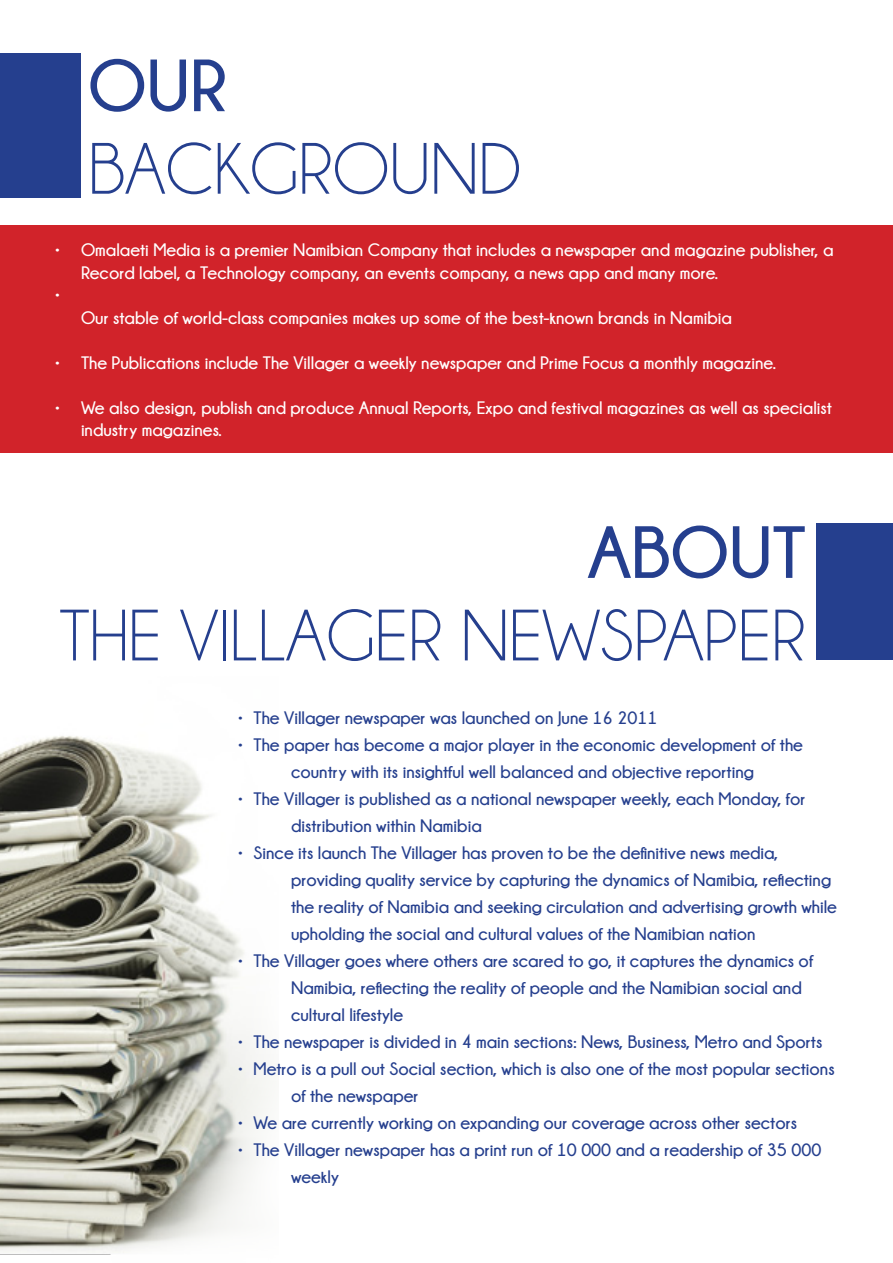
<style>
.page{position:relative;width:893px;height:1263px;background:#fff}
.page>*{position:absolute;margin:0;border:0;box-sizing:border-box;transform-origin:0 0}
.t1{font:73.5px/82.5px "Champagne&Limousines";color:#253f8e}
.t2{font:700 73.5px "Champagne&Limousines";color:#253f8e}
.t3{font:700 18px/27px "Champagne&Limousines";color:#253f8e}
.t4{font:700 18px/22.5px "Champagne&Limousines";color:#fff}
.s1{font-weight:700}
</style>
<div class="page">
<img style="left:0;top:736px;width:270px;height:519px">
<div style="left:0;top:53px;width:81px;height:145px;background:#253f8e"></div>
<div style="left:0;top:225px;width:893px;height:228px;background:#d1232a"></div>
<div style="left:816px;top:523px;width:77px;height:136px;background:#253f8e"></div>
<p class="t1" style="left:88px;top:46px;width:434px"><span class="s1">OUR<br></span>BACKGROUND</p>
<p class="t4" style="left:81px;top:238px;width:754px;text-indent:-27px">• Omalaeti Media is a premier Namibian Company that includes a newspaper and magazine publisher, a<br>Record label, a Technology company, an events company, a news app and many more.</p>
<p class="t4" style="left:54px;top:283px;width:8px">•</p>
<p class="t4" style="left:81px;top:306px;width:652px">Our stable of world-class companies makes up some of the best-known brands in Namibia</p>
<p class="t4" style="left:54px;top:351px;width:723px">• The Publications include The Villager a weekly newspaper and Prime Focus a monthly magazine.</p>
<p class="t4" style="left:81px;top:396px;width:752px;text-indent:-27px">• We also design, publish and produce Annual Reports, Expo and festival magazines as well as specialist industry magazines.</p>
<p class="t2" style="left:588px;top:512px;width:220px">ABOUT</p>
<p class="t1" style="left:59px;top:595px;width:748px">THE VILLAGER NEWSPAPER</p>
<p class="t3" style="left:237px;top:704px;width:422px">• The Villager newspaper was launched on June 16 2011</p>
<p class="t3" style="left:237px;top:731px;width:567px;text-align:center">• The paper has become a major player in the economic development of the country with its insightful well balanced and objective reporting</p>
<p class="t3" style="left:291px;top:785px;width:516px;text-indent:-54px">• The Villager is published as a national newspaper weekly, each Monday, for distribution within Namibia</p>
<p class="t3" style="left:291px;top:839px;width:547px;text-indent:-54px">• Since its launch The Villager has proven to be the definitive news media, providing quality service by capturing the dynamics of Namibia, reflecting the reality of Namibia and seeking circulation and advertising growth while upholding the social and cultural values of the Namibian nation</p>
<p class="t3" style="left:291px;top:947px;width:524px;text-indent:-54px">• The Villager goes where others are scared to go, it captures the dynamics of<br>Namibia, reflecting the reality of people and the Namibian social and cultural lifestyle</p>
<p class="t3" style="left:237px;top:1028px;width:587px">• The newspaper is divided in 4 main sections: News, Business, Metro and Sports</p>
<p class="t3" style="left:291px;top:1055px;width:545px;text-indent:-54px">• Metro is a pull out Social section, which is also one of the most popular sections of the newspaper</p>
<p class="t3" style="left:237px;top:1109px;width:562px">• We are currently working on expanding our coverage across other sectors</p>
<p class="t3" style="left:291px;top:1136px;width:532px;text-indent:-54px">• The Villager newspaper has a print run of 10 000 and a readership of 35 000 weekly</p>
</div>
